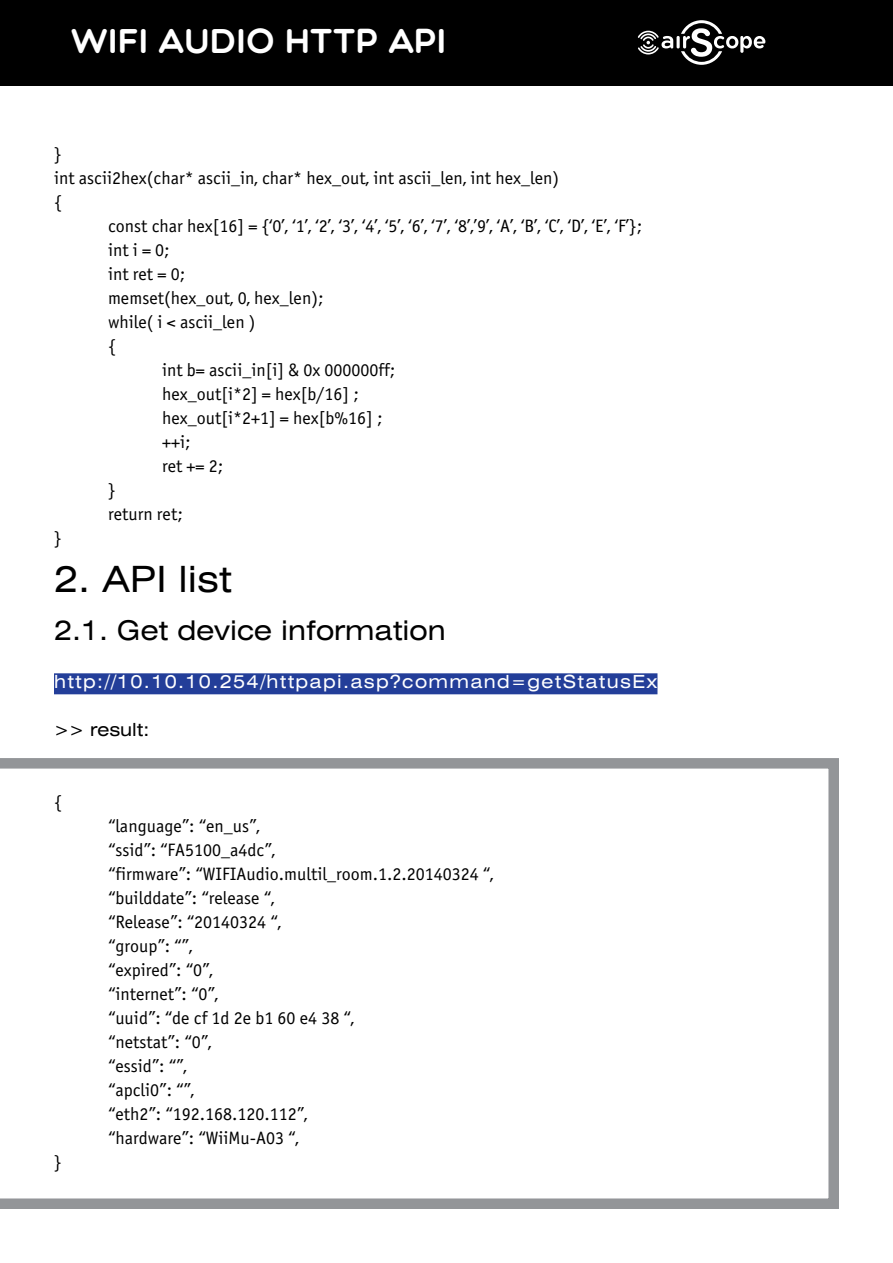
<style>
.page{position:relative;width:893px;height:1263px;background:#fff}
.page>*{position:absolute;margin:0;border:0;box-sizing:border-box;transform-origin:0 0}
.t1{font:36px "Helios Ext";color:#000}
.t2{font:34.65px "Multicolore";color:#fff}
.t3{font:27px "Helios Ext";color:#000}
.t4{font:18px "Officina Sans C";color:#000}
.t5{font:18px "Helios Ext";letter-spacing:.075em;color:#fff}
.t6{font:18px "Helios Ext";color:#000}
</style>
<div class="page">
<div style="left:0;top:0;width:893px;height:85px;background:#000"></div>
<svg style="left:638px;top:20px;width:127px;height:45px"></svg>
<svg style="left:0;top:758px;width:839px;height:451px"></svg>
<div style="left:54px;top:673px;width:603px;height:21px;background:#233e99"></div>
<h2 class="t2" style="left:71px;top:20px;width:377px">WIFI Audio HTTP API</h2>
<p class="t4" style="left:54px;top:144px;width:9px">}</p>
<p class="t4" style="left:54px;top:168px;width:507px">int ascii2hex(char* ascii_in, char* hex_out, int ascii_len, int hex_len)</p>
<p class="t4" style="left:54px;top:192px;width:9px">{</p>
<p class="t4" style="left:108px;top:216px;width:536px">const char hex[16] = {‘0’, ‘1’, ‘2’, ‘3’, ‘4’, ‘5’, ‘6’, ‘7’, ‘8’,’9’, ‘A’, ‘B’, ‘C’, ‘D’, ‘E’, ‘F’};</p>
<p class="t4" style="left:108px;top:240px;width:63px">int i = 0;</p>
<p class="t4" style="left:108px;top:264px;width:79px">int ret = 0;</p>
<p class="t4" style="left:108px;top:288px;width:217px">memset(hex_out, 0, hex_len);</p>
<p class="t4" style="left:108px;top:312px;width:149px">while( i &lt; ascii_len )</p>
<p class="t4" style="left:108px;top:336px;width:9px">{</p>
<p class="t4" style="left:162px;top:360px;width:235px">int b= ascii_in[i] &amp; 0x 000000ff;</p>
<p class="t4" style="left:162px;top:384px;width:198px">hex_out[i*2] = hex[b/16] ;</p>
<p class="t4" style="left:162px;top:408px;width:222px">hex_out[i*2+1] = hex[b%16] ;</p>
<p class="t4" style="left:162px;top:432px;width:30px">++i;</p>
<p class="t4" style="left:162px;top:456px;width:63px">ret += 2;</p>
<p class="t4" style="left:108px;top:480px;width:9px">}</p>
<p class="t4" style="left:108px;top:504px;width:76px">return ret;</p>
<p class="t4" style="left:54px;top:528px;width:9px">}</p>
<p class="t1" style="left:54px;top:558px;width:179px">2. API list</p>
<p class="t3" style="left:54px;top:614px;width:393px">2.1. Get device information</p>
<p class="t5" style="left:54px;top:671px;width:605px">http://10.10.10.254/httpapi.asp?command=getStatusEx</p>
<p class="t6" style="left:54px;top:719px;width:97px">&gt;&gt; result:</p>
<p class="t4" style="left:54px;top:792px;width:9px">{</p>
<p class="t4" style="left:54px;top:1152px;width:9px">}</p>
<p class="t4" style="left:108px;top:816px;width:153px">“language”: “en_us”,</p>
<p class="t4" style="left:108px;top:840px;width:169px">“ssid”: “FA5100_a4dc”,</p>
<p class="t4" style="left:108px;top:864px;width:387px">“firmware”: “WIFIAudio.multil_room.1.2.20140324 “,</p>
<p class="t4" style="left:108px;top:888px;width:168px">“builddate”: “release “,</p>
<p class="t4" style="left:108px;top:912px;width:175px">“Release”: “20140324 “,</p>
<p class="t4" style="left:108px;top:936px;width:86px">“group”: “”,</p>
<p class="t4" style="left:108px;top:960px;width:106px">“expired”: “0”,</p>
<p class="t4" style="left:108px;top:984px;width:112px">“internet”: “0”,</p>
<p class="t4" style="left:108px;top:1008px;width:248px">“uuid”: “de cf 1d 2e b1 60 e4 38 “,</p>
<p class="t4" style="left:108px;top:1032px;width:105px">“netstat”: “0”,</p>
<p class="t4" style="left:108px;top:1056px;width:80px">“essid”: “”,</p>
<p class="t4" style="left:108px;top:1080px;width:88px">“apcli0”: “”,</p>
<p class="t4" style="left:108px;top:1104px;width:201px">“eth2”: “192.168.120.112”,</p>
<p class="t4" style="left:108px;top:1128px;width:192px">“hardware”: “WiiMu-A03 “,</p>
</div>
